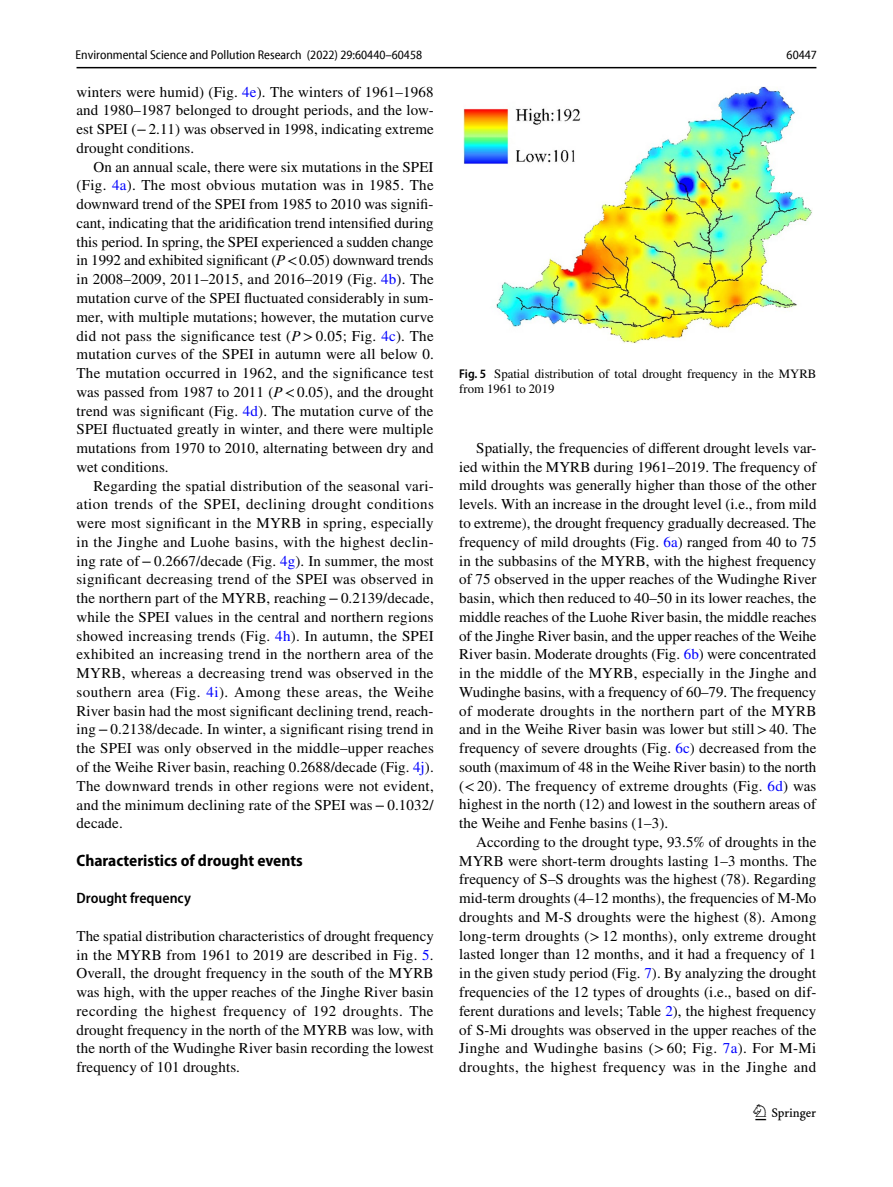
<style>
.page{position:relative;width:893px;height:1187px;background:#fff}
.page>*{position:absolute;margin:0;border:0;box-sizing:border-box;transform-origin:0 0}
.t1{font:22.5px "Springnew Regular 3";color:#000}
.t2{font:700 semi-condensed 16.5px "Myriad Pro";color:#000}
.t3{font:15px/18.8px "STIX";letter-spacing:.005em;color:#000;text-align:justify}
.t4{font:600 semi-condensed 15px "Myriad Pro";color:#000}
.t5{font:12.75px/15px "STIX";color:#000}
.t6{font:semi-condensed 12.75px "Myriad Pro Unic";color:#000}
.s1{color:#00f}
.s2{font-style:italic}
.s3{font-family:"Myriad Pro";font-weight:600;font-stretch:semi-condensed}
</style>
<div class="page">
<hr style="left:77px;top:67px;width:739px;height:1px;background:#000">
<img style="left:463px;top:87px;width:349px;height:256px">
<p class="t6" style="left:76px;top:50px;width:348px">Environmental Science and Pollution Research (2022) 29:60440–60458</p>
<p class="t6" style="left:787px;top:50px;width:32px">60447</p>
<p class="t3" style="left:77px;top:83px;width:359px">winters were humid) (Fig. <span class="s1">4e</span>). The winters of 1961–1968 and 1980–1987 belonged to drought periods, and the low&shy;est SPEI (−2.11) was observed in 1998, indicating extreme drought conditions.</p>
<p class="t3" style="left:77px;top:158px;width:359px;text-indent:17px">On an annual scale, there were six mutations in the SPEI (Fig. <span class="s1">4a</span>). The most obvious mutation was in 1985. The downward trend of the SPEI from 1985 to 2010 was signifi&shy;cant, indicating that the aridification trend intensified during this period. In spring, the SPEI experienced a sudden change in 1992 and exhibited significant (<span class="s2">P</span>&lt;0.05) downward trends in 2008–2009, 2011–2015, and 2016–2019 (Fig. <span class="s1">4b</span>). The mutation curve of the SPEI fluctuated considerably in sum&shy;mer, with multiple mutations; however, the mutation curve did not pass the significance test (<span class="s2">P</span>&gt;0.05; Fig. <span class="s1">4c</span>). The mutation curves of the SPEI in autumn were all below 0.<br>The mutation occurred in 1962, and the significance test was passed from 1987 to 2011 (<span class="s2">P</span>&lt;0.05), and the drought trend was significant (Fig. <span class="s1">4d</span>). The mutation curve of the SPEI fluctuated greatly in winter, and there were multiple mutations from 1970 to 2010, alternating between dry and wet conditions.</p>
<p class="t3" style="left:77px;top:477px;width:359px;text-indent:17px">Regarding the spatial distribution of the seasonal vari&shy;ation trends of the SPEI, declining drought conditions were most significant in the MYRB in spring, especially in the Jinghe and Luohe basins, with the highest declin&shy;ing rate of−0.2667/decade (Fig. <span class="s1">4g</span>). In summer, the most significant decreasing trend of the SPEI was observed in the northern part of the MYRB, reaching−0.2139/decade, while the SPEI values in the central and northern regions showed increasing trends (Fig. <span class="s1">4h</span>). In autumn, the SPEI exhibited an increasing trend in the northern area of the MYRB, whereas a decreasing trend was observed in the southern area (Fig. <span class="s1">4i</span>). Among these areas, the Weihe River basin had the most significant declining trend, reach&shy;ing−0.2138/decade. In winter, a significant rising trend in the SPEI was only observed in the middle–upper reaches of the Weihe River basin, reaching 0.2688/decade (Fig. <span class="s1">4j</span>).<br>The downward trends in other regions were not evident, and the minimum declining rate of the SPEI was−0.1032/ decade.</p>
<p class="t2" style="left:77px;top:851px;width:228px">Characteristics of drought events</p>
<p class="t4" style="left:77px;top:890px;width:116px">Drought frequency</p>
<p class="t3" style="left:77px;top:927px;width:359px">The spatial distribution characteristics of drought frequency in the MYRB from 1961 to 2019 are described in Fig. <span class="s1">5</span>.<br>Overall, the drought frequency in the south of the MYRB was high, with the upper reaches of the Jinghe River basin recording the highest frequency of 192 droughts. The drought frequency in the north of the MYRB was low, with the north of the Wudinghe River basin recording the lowest frequency of 101 droughts.</p>
<p class="t5" style="left:459px;top:367px;width:359px"><span class="s3">Fig. 5</span> Spatial distribution of total drought frequency in the MYRB from 1961 to 2019</p>
<p class="t3" style="left:459px;top:439px;width:359px;text-indent:17px">Spatially, the frequencies of different drought levels var&shy;ied within the MYRB during 1961–2019. The frequency of mild droughts was generally higher than those of the other levels. With an increase in the drought level (i.e., from mild to extreme), the drought frequency gradually decreased. The frequency of mild droughts (Fig. <span class="s1">6a</span>) ranged from 40 to 75 in the subbasins of the MYRB, with the highest frequency of 75 observed in the upper reaches of the Wudinghe River basin, which then reduced to 40–50 in its lower reaches, the middle reaches of the Luohe River basin, the middle reaches of the Jinghe River basin, and the upper reaches of the Weihe River basin. Moderate droughts (Fig. <span class="s1">6b</span>) were concentrated in the middle of the MYRB, especially in the Jinghe and Wudinghe basins, with a frequency of 60–79. The frequency of moderate droughts in the northern part of the MYRB and in the Weihe River basin was lower but still&gt;40. The frequency of severe droughts (Fig. <span class="s1">6c</span>) decreased from the south (maximum of 48 in the Weihe River basin) to the north (&lt;20). The frequency of extreme droughts (Fig. <span class="s1">6d</span>) was highest in the north (12) and lowest in the southern areas of the Weihe and Fenhe basins (1–3).</p>
<p class="t3" style="left:459px;top:833px;width:359px;text-indent:17px">According to the drought type, 93.5% of droughts in the MYRB were short-term droughts lasting 1–3 months. The frequency of S–S droughts was the highest (78). Regarding mid-term droughts (4–12 months), the frequencies of M-Mo droughts and M-S droughts were the highest (8). Among long-term droughts (&gt;12 months), only extreme drought lasted longer than 12 months, and it had a frequency of 1 in the given study period (Fig. <span class="s1">7</span>). By analyzing the drought frequencies of the 12 types of droughts (i.e., based on dif&shy;ferent durations and levels; Table <span class="s1">2</span>), the highest frequency of S-Mi droughts was observed in the upper reaches of the Jinghe and Wudinghe basins (&gt; 60; Fig. <span class="s1">7a</span>). For M-Mi droughts, the highest frequency was in the Jinghe and</p>
<h1 class="t1" style="left:755px;top:1104px;width:62px">1 3</h1>
</div>
